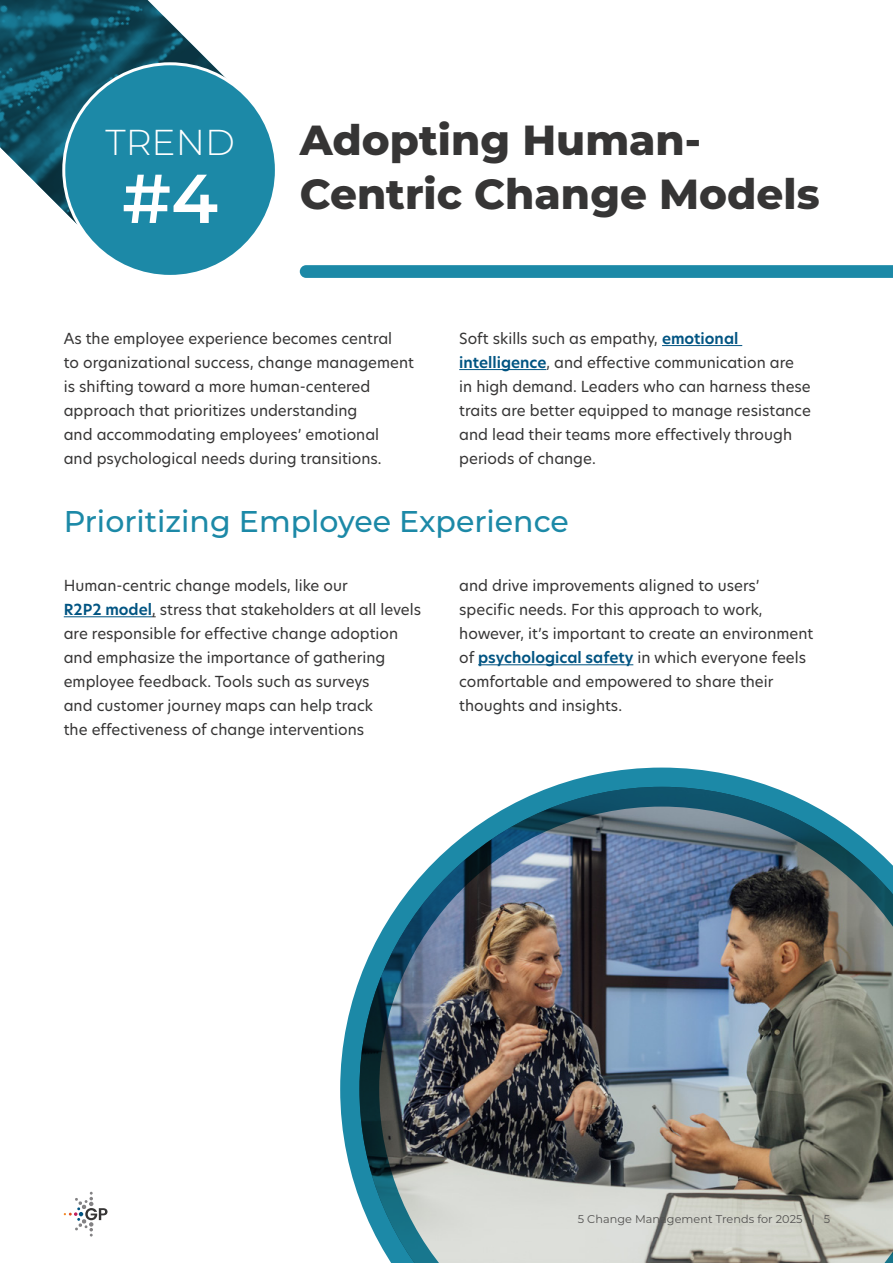
<style>
.page{position:relative;width:893px;height:1263px;background:#fff}
.page>*{position:absolute;margin:0;border:0;box-sizing:border-box;transform-origin:0 0}
.t1{font:600 69px "Montserrat";color:#fff}
.t2{font:800 42px/54px "Montserrat";color:#363535}
.t3{font:300 36px "Montserrat";color:#fff}
.t4{font:500 30px "Montserrat";color:#1c89a7}
.t5{font:15px/24px "New Hero";color:#363535}
.t6{font:11.25px "Montserrat";letter-spacing:.005em;color:#525150}
.s1{font-weight:600;color:#005482}
</style>
<div class="page">
<img style="left:340px;top:767px;width:553px;height:496px">
<svg style="left:300px;top:265px;width:593px;height:13px;background:#208ba8"></svg>
<svg style="left:64px;top:1192px;width:44px;height:44px"></svg>
<svg style="left:0;top:0;width:226px;height:225px"></svg>
<div style="left:64px;top:64px;width:212px;height:212px;background:#1c89a7;border-radius:50%"></div>
<hr style="left:662px;top:345px;width:80px;height:1px;background:#005482">
<hr style="left:459px;top:369px;width:87px;height:1px;background:#005482">
<hr style="left:64px;top:616px;width:88px;height:1px;background:#005482">
<hr style="left:478px;top:664px;width:155px;height:1px;background:#005482">
<h3 class="t3" style="left:105px;top:118px;width:131px">TREND</h3>
<h1 class="t1" style="left:122px;top:150px;width:97px">#4</h1>
<h2 class="t2" style="left:300px;top:111px;width:521px">Adopting Human-<br>Centric Change Models</h2>
<p class="t5" style="left:64px;top:326px;width:352px">As the employee experience becomes central<br>to organizational success, change management is shifting toward a more human-centered approach that prioritizes understanding<br>and accommodating employees’ emotional<br>and psychological needs during transitions.</p>
<p class="t5" style="left:459px;top:326px;width:353px">Soft skills such as empathy, <span class="s1">emotional intelligence</span>, and effective communication are<br>in high demand. Leaders who can harness these traits are better equipped to manage resistance and lead their teams more effectively through periods of change.</p>
<h3 class="t4" style="left:64px;top:500px;width:507px">Prioritizing Employee Experience</h3>
<p class="t5" style="left:64px;top:573px;width:359px">Human-centric change models, like our<br><span class="s1">R2P2 model</span>, stress that stakeholders at all levels are responsible for effective change adoption and emphasize the importance of gathering employee feedback. Tools such as surveys<br>and customer journey maps can help track<br>the effectiveness of change interventions</p>
<p class="t5" style="left:459px;top:573px;width:355px">and drive improvements aligned to users’ specific needs. For this approach to work, however, it’s important to create an environment of <span class="s1">psychological safety</span> in which everyone feels comfortable and empowered to share their thoughts and insights.</p>
<p class="t6" style="left:578px;top:1211px;width:254px">5 Change Management Trends for 2025 | 5</p>
</div>
